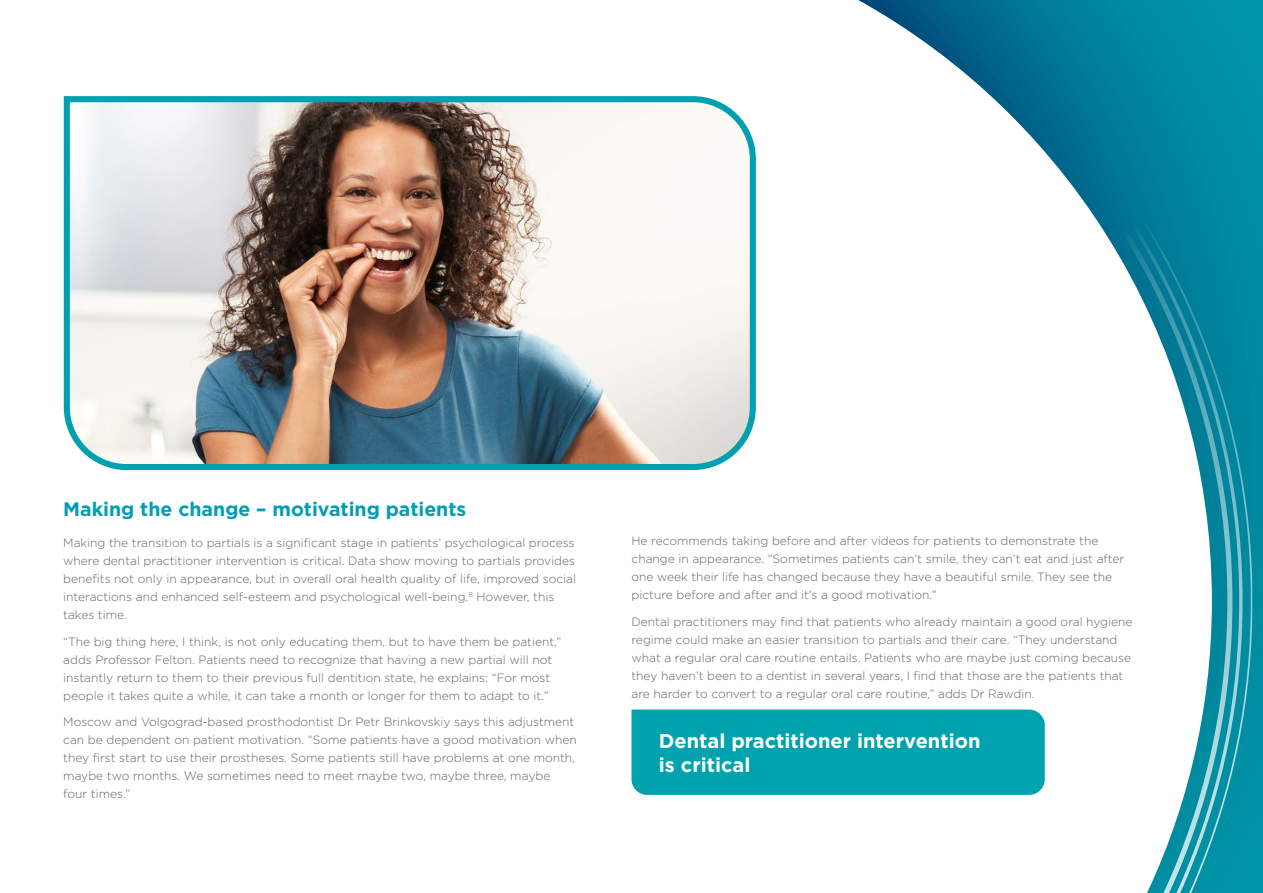
<style>
.page{position:relative;width:1263px;height:893px;background:#fff}
.page>*{position:absolute;margin:0;border:0;box-sizing:border-box;transform-origin:0 0}
.t1{font:700 19.95px/24px "Gotham";color:#fff}
.t2{font:700 19.5px "Gotham";color:#009eb5}
.t3{font:300 12px/18px "Gotham";color:#646363}
</style>
<div class="page">
<div style="left:631px;top:710px;width:134px;height:85px;background:#00a3ad"></div>
<img style="left:63px;top:96px;width:693px;height:375px">
<svg style="left:765px;top:0;width:498px;height:893px"></svg>
<h2 class="t2" style="left:63px;top:497px;width:405px">Making the change – motivating patients</h2>
<p class="t3" style="left:63px;top:534px;width:514px">Making the transition to partials is a significant stage in patients’ psychological process where dental practitioner intervention is critical. Data show moving to partials provides benefits not only in appearance, but in overall oral health quality of life, improved social interactions and enhanced self-esteem and psychological well-being.<sup>8</sup> However, this takes time.</p>
<p class="t3" style="left:63px;top:632px;width:500px">“The big thing here, I think, is not only educating them, but to have them be patient,” adds Professor Felton. Patients need to recognize that having a new partial will not instantly return to them to their previous full dentition state, he explains: “For most people it takes quite a while, it can take a month or longer for them to adapt to it.”</p>
<p class="t3" style="left:63px;top:713px;width:515px">Moscow and Volgograd-based prosthodontist Dr Petr Brinkovskiy says this adjustment can be dependent on patient motivation. “Some patients have a good motivation when they first start to use their prostheses. Some patients still have problems at one month, maybe two months. We sometimes need to meet maybe two, maybe three, maybe four times.”</p>
<p class="t3" style="left:631px;top:532px;width:494px">He recommends taking before and after videos for patients to demonstrate the change in appearance. “Sometimes patients can’t smile, they can’t eat and just after one week their life has changed because they have a beautiful smile. They see the picture before and after and it’s a good motivation.”</p>
<p class="t3" style="left:631px;top:612px;width:502px">Dental practitioners may find that patients who already maintain a good oral hygiene regime could make an easier transition to partials and their care. “They understand what a regular oral care routine entails. Patients who are maybe just coming because they haven’t been to a dentist in several years, I find that those are the patients that are harder to convert to a regular oral care routine,” adds Dr Rawdin.</p>
<h1 class="t1" style="left:659px;top:729px;width:323px">Dental practitioner intervention is critical</h1>
</div>
